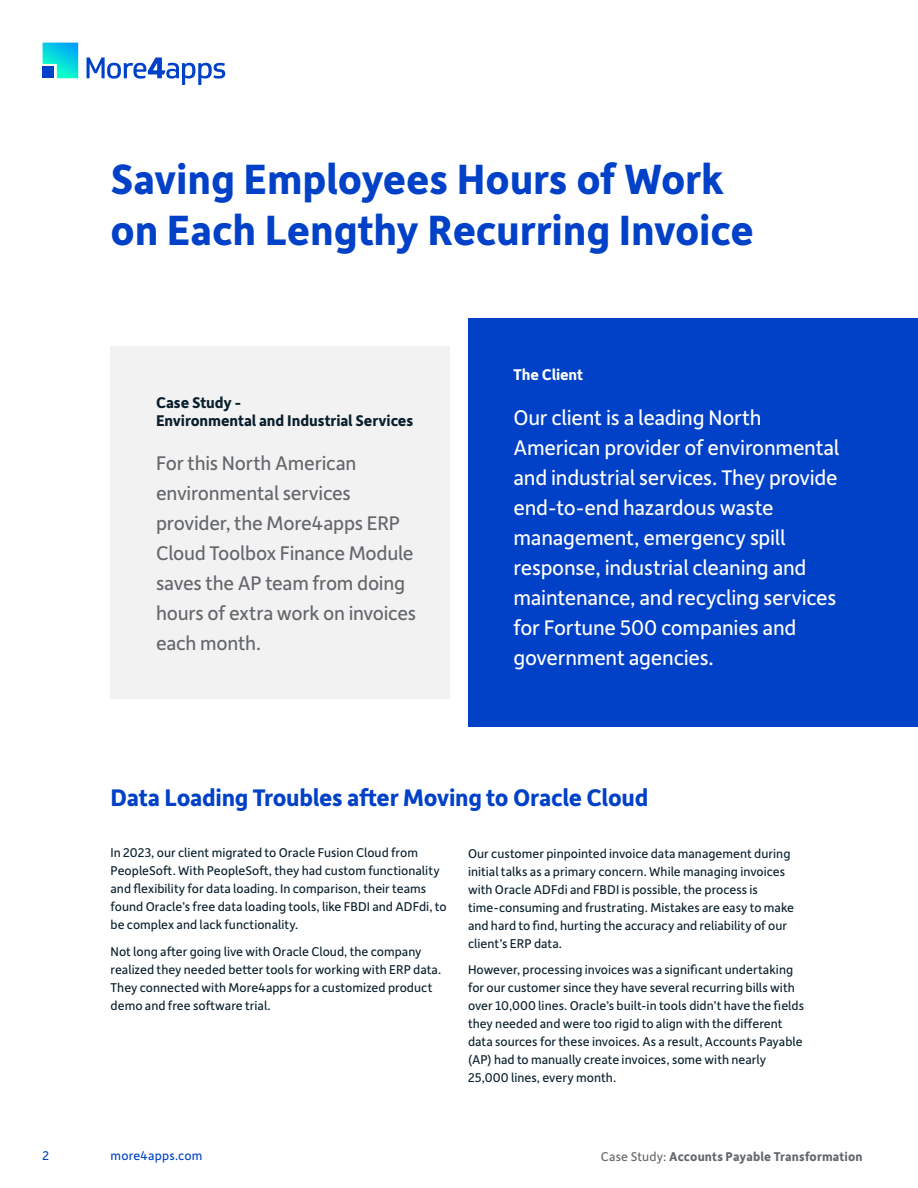
<style>
.page{position:relative;width:918px;height:1188px;background:#fff}
.page>*{position:absolute;margin:0;border:0;box-sizing:border-box;transform-origin:0 0}
.t1{font:700 45px/51px "Depot New";letter-spacing:-.005em;color:#0041c8}
.t2{font:700 25.5px "Depot New";letter-spacing:-.01em;color:#0041c8}
.t3{font:22.5px/30px "Depot New";letter-spacing:-.01em;color:#fff}
.t4{font:21px/30px "Depot New";letter-spacing:-.01em;color:#63666a}
.t5{font:700 16.5px/18px "Depot New";letter-spacing:-.005em;color:#091f2c}
.t6{font:700 16.5px "Depot New";letter-spacing:-.005em;color:#fff}
.t7{font:13.5px/18px "Depot New";color:#091f2c}
.t8{font:700 13.5px "Depot New";letter-spacing:.01em;color:#63666a}
.t9{font:13.5px "Depot New";letter-spacing:.01em;color:#0041c8}
.s1{font-weight:400}
</style>
<div class="page">
<div style="left:111px;top:347px;width:339px;height:352px;background:#f2f2f2"></div>
<div style="left:468px;top:319px;width:450px;height:408px;background:#0041c8"></div>
<svg style="left:87px;top:57px;width:138px;height:28px"></svg>
<svg style="left:43px;top:43px;width:35px;height:35px"></svg>
<h1 class="t1" style="left:111px;top:152px;width:645px">Saving Employees Hours of Work on Each Lengthy Recurring Invoice</h1>
<p class="t5" style="left:156px;top:393px;width:259px">Case Study -<br>Environmental and Industrial Services</p>
<h3 class="t4" style="left:156px;top:447px;width:262px">For this North American environmental services provider, the More4apps ERP<br>Cloud Toolbox Finance Module saves the AP team from doing hours of extra work on invoices each month.</h3>
<p class="t6" style="left:513px;top:364px;width:71px">The Client</p>
<p class="t3" style="left:513px;top:402px;width:327px">Our client is a leading North<br>American provider of environmental and industrial services. They provide end-to-end hazardous waste management, emergency spill response, industrial cleaning and maintenance, and recycling services for Fortune 500 companies and government agencies.</p>
<h2 class="t2" style="left:111px;top:781px;width:539px">Data Loading Troubles after Moving to Oracle Cloud</h2>
<p class="t7" style="left:468px;top:844px;width:328px">Our customer pinpointed invoice data management during initial talks as a primary concern. While managing invoices with Oracle ADFdi and FBDI is possible, the process is time-consuming and frustrating. Mistakes are easy to make and hard to find, hurting the accuracy and reliability of our client’s ERP data.</p>
<p class="t7" style="left:468px;top:960px;width:338px">However, processing invoices was a significant undertaking for our customer since they have several recurring bills with over 10,000 lines. Oracle’s built-in tools didn’t have the fields they needed and were too rigid to align with the different data sources for these invoices. As a result, Accounts Payable (AP) had to manually create invoices, some with nearly 25,000 lines, every month.</p>
<p class="t7" style="left:111px;top:843px;width:338px">In 2023, our client migrated to Oracle Fusion Cloud from PeopleSoft. With PeopleSoft, they had custom functionality and flexibility for data loading. In comparison, their teams found Oracle’s free data loading tools, like FBDI and ADFdi, to be complex and lack functionality.</p>
<p class="t7" style="left:111px;top:942px;width:332px">Not long after going live with Oracle Cloud, the company realized they needed better tools for working with ERP data.<br>They connected with More4apps for a customized product demo and free software trial.</p>
<p class="t9" style="left:43px;top:1147px;width:8px">2</p>
<p class="t9" style="left:111px;top:1147px;width:93px">more4apps.com</p>
<p class="t8" style="left:601px;top:1148px;width:264px"><span class="s1">Case Study:</span> Accounts Payable Transformation</p>
</div>
